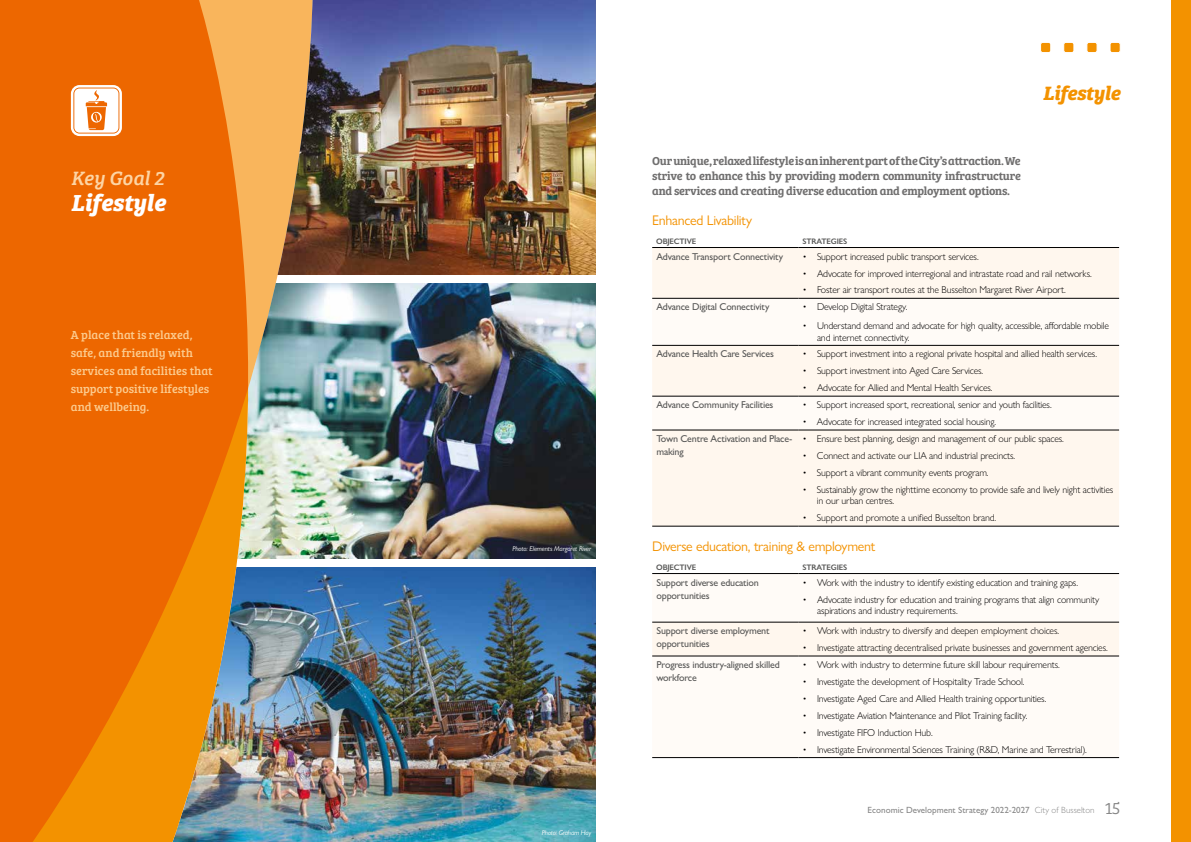
<style>
.page{position:relative;width:1191px;height:842px;background:#fff}
.page>*{position:absolute;margin:0;border:0;box-sizing:border-box;transform-origin:0 0}
.t1{font:italic 700 24px "Bree Serif";letter-spacing:-.01em;color:#fff}
.t2{font:italic 700 20px "Bree Serif";letter-spacing:-.02em;color:#f39200}
.t3{font:italic 20px "Bree Serif";letter-spacing:-.01em;color:#fdd5a5}
.t4{font:14px "Gill Sans Nova";letter-spacing:-.02em;color:#f39200}
.t5{font:12px/15px "Bree Serif Sb";letter-spacing:-.02em;color:#706f6f;text-align:justify}
.t6{font:12px/18px "Bree Serif";color:#fccb8e}
.t7{font:300 10px/11.5px "Gill Sans Nova";letter-spacing:-.02em;color:#000}
.t8{font:500 10px/13px "Gill Sans Nova";letter-spacing:-.02em;color:#575756}
.t9{font:500 9px "Gill Sans Nova";color:#878787}
.t10{font:600 8px "Gill Sans Nova";letter-spacing:-.02em;color:#575756}
.t11{font:italic 7px "Gill Sans Nova";letter-spacing:-.02em;color:#fff}
.s1{font-weight:300}
.s2{font-family:"Bree Serif Lt";font-weight:400;font-size:17px}
</style>
<div class="page">
<img style="left:329px;top:0;width:266px;height:275px">
<img style="left:329px;top:283px;width:266px;height:275px">
<img style="left:329px;top:567px;width:266px;height:275px">
<div style="left:1110px;top:42px;width:10px;height:11px;background:#f39200;border-radius:2px"></div>
<div style="left:1110px;top:42px;width:10px;height:11px;border:1px solid #fff;border-radius:2px"></div>
<div style="left:1086px;top:42px;width:11px;height:11px;background:#f39200;border-radius:2px"></div>
<div style="left:1086px;top:42px;width:11px;height:11px;border:1px solid #fff;border-radius:2px"></div>
<div style="left:1063px;top:42px;width:11px;height:11px;background:#f39200;border-radius:2px"></div>
<div style="left:1063px;top:42px;width:11px;height:11px;border:1px solid #fff;border-radius:2px"></div>
<div style="left:1040px;top:42px;width:10px;height:11px;background:#f39200;border-radius:2px"></div>
<div style="left:1040px;top:42px;width:10px;height:11px;border:1px solid #fff;border-radius:2px"></div>
<div style="left:1171px;top:0;width:20px;height:842px;background:#f39200"></div>
<div style="left:652px;top:248px;width:467px;height:278px;background:#fff7ee"></div>
<svg style="left:652px;top:299px;width:467px;height:131px"></svg>
<hr style="left:652px;top:247px;width:146px;height:1px;background:#000">
<hr style="left:798px;top:247px;width:321px;height:1px;background:#000">
<hr style="left:652px;top:298px;width:146px;height:1px;background:#000">
<hr style="left:798px;top:298px;width:321px;height:1px;background:#000">
<hr style="left:652px;top:396px;width:146px;height:1px;background:#000">
<hr style="left:798px;top:396px;width:321px;height:1px;background:#000">
<hr style="left:652px;top:430px;width:146px;height:1px;background:#000">
<hr style="left:798px;top:430px;width:321px;height:1px;background:#000">
<hr style="left:652px;top:345px;width:146px;height:1px;background:#000">
<hr style="left:798px;top:345px;width:321px;height:1px;background:#000">
<hr style="left:652px;top:526px;width:146px;height:1px;background:#000">
<hr style="left:798px;top:526px;width:321px;height:1px;background:#000">
<svg style="left:652px;top:574px;width:467px;height:48px"></svg>
<div style="left:652px;top:623px;width:467px;height:33px;background:#fff7ee"></div>
<hr style="left:652px;top:573px;width:146px;height:1px;background:#000">
<hr style="left:798px;top:573px;width:321px;height:1px;background:#000">
<hr style="left:652px;top:656px;width:146px;height:1px;background:#000">
<hr style="left:798px;top:656px;width:321px;height:1px;background:#000">
<hr style="left:652px;top:622px;width:146px;height:1px;background:#000">
<hr style="left:798px;top:622px;width:321px;height:1px;background:#000">
<hr style="left:652px;top:757px;width:146px;height:1px;background:#000">
<hr style="left:798px;top:757px;width:321px;height:1px;background:#000">
<img style="left:313px;top:0;width:16px;height:842px">
<img style="left:0;top:0;width:313px;height:842px">
<svg style="left:71px;top:85px;width:51px;height:51px"></svg>
<h2 class="t3" style="left:71px;top:163px;width:94px">Key Goal 2</h2>
<h1 class="t1" style="left:71px;top:183px;width:96px">Lifestyle</h1>
<p class="t6" style="left:71px;top:325px;width:143px">A place that is relaxed, safe, and friendly with services and facilities that support positive lifestyles and wellbeing.</p>
<p class="t11" style="left:512px;top:544px;width:80px">Photo: Elements Margaret River</p>
<p class="t11" style="left:542px;top:828px;width:51px">Photo: Graham Hay</p>
<h2 class="t2" style="left:1042px;top:77px;width:79px">Lifestyle</h2>
<p class="t5" style="left:652px;top:152px;width:370px">Our unique, relaxed lifestyle is an inherent part of the City’s attraction. We strive to enhance this by providing modern community infrastructure and services and creating diverse education and employment options.</p>
<h3 class="t4" style="left:652px;top:212px;width:101px">Enhanced Livability</h3>
<p class="t10" style="left:656px;top:236px;width:41px">OBJECTIVE</p>
<p class="t10" style="left:802px;top:236px;width:46px">STRATEGIES</p>
<p class="t8" style="left:656px;top:250px;width:128px">Advance Transport Connectivity</p>
<p class="t7" style="left:803px;top:250px;width:177px">• Support increased public transport services.</p>
<p class="t7" style="left:803px;top:267px;width:290px">• Advocate for improved interregional and intrastate road and rail networks.</p>
<p class="t7" style="left:803px;top:284px;width:264px">• Foster air transport routes at the Busselton Margaret River Airport.</p>
<p class="t8" style="left:656px;top:300px;width:114px">Advance Digital Connectivity</p>
<p class="t7" style="left:803px;top:301px;width:106px">• Develop Digital Strategy.</p>
<p class="t7" style="left:817px;top:320px;width:293px;text-indent:-14px">• Understand demand and advocate for high quality, accessible, affordable mobile and internet connectivity.</p>
<p class="t8" style="left:656px;top:347px;width:119px">Advance Health Care Services</p>
<p class="t7" style="left:803px;top:348px;width:296px">• Support investment into a regional private hospital and allied health services.</p>
<p class="t7" style="left:803px;top:365px;width:182px">• Support investment into Aged Care Services.</p>
<p class="t7" style="left:803px;top:382px;width:191px">• Advocate for Allied and Mental Health Services.</p>
<p class="t8" style="left:656px;top:398px;width:118px">Advance Community Facilities</p>
<p class="t7" style="left:803px;top:399px;width:250px">• Support increased sport, recreational, senior and youth facilities.</p>
<p class="t7" style="left:803px;top:416px;width:195px">• Advocate for increased integrated social housing.</p>
<p class="t8" style="left:656px;top:432px;width:137px">Town Centre Activation and Place&shy;making</p>
<p class="t7" style="left:803px;top:433px;width:263px">• Ensure best planning, design and management of our public spaces.</p>
<p class="t7" style="left:803px;top:450px;width:214px">• Connect and activate our LIA and industrial precincts.</p>
<p class="t7" style="left:803px;top:467px;width:187px">• Support a vibrant community events program.</p>
<p class="t7" style="left:817px;top:484px;width:298px;text-indent:-14px">• Sustainably grow the nighttime economy to provide safe and lively night activities in our urban centres.</p>
<p class="t7" style="left:803px;top:512px;width:195px">• Support and promote a unified Busselton brand.</p>
<h3 class="t4" style="left:652px;top:538px;width:225px">Diverse education, training &amp; employment</h3>
<p class="t10" style="left:656px;top:562px;width:41px">OBJECTIVE</p>
<p class="t10" style="left:802px;top:562px;width:46px">STRATEGIES</p>
<p class="t8" style="left:656px;top:576px;width:104px">Support diverse education opportunities</p>
<p class="t7" style="left:803px;top:576px;width:277px">• Work with the industry to identify existing education and training gaps.</p>
<p class="t7" style="left:817px;top:593px;width:284px;text-indent:-14px">• Advocate industry for education and training programs that align community aspirations and industry requirements.</p>
<p class="t8" style="left:656px;top:624px;width:115px">Support diverse employment opportunities</p>
<p class="t7" style="left:803px;top:625px;width:258px">• Work with industry to diversify and deepen employment choices.</p>
<p class="t7" style="left:803px;top:642px;width:306px">• Investigate attracting decentralised private businesses and government agencies.</p>
<p class="t8" style="left:656px;top:658px;width:125px">Progress industry-aligned skilled workforce</p>
<p class="t7" style="left:803px;top:659px;width:258px">• Work with industry to determine future skill labour requirements.</p>
<p class="t7" style="left:803px;top:676px;width:223px">• Investigate the development of Hospitality Trade School.</p>
<p class="t7" style="left:803px;top:693px;width:245px">• Investigate Aged Care and Allied Health training opportunities.</p>
<p class="t7" style="left:803px;top:710px;width:226px">• Investigate Aviation Maintenance and Pilot Training facility.</p>
<p class="t7" style="left:803px;top:727px;width:131px">• Investigate FIFO Induction Hub.</p>
<p class="t7" style="left:803px;top:743px;width:285px">• Investigate Environmental Sciences Training (R&amp;D, Marine and Terrestrial).</p>
<p class="t9" style="left:867px;top:804px;width:254px">Economic Development Strategy 2022-2027 <span class="s1">City of Busselton</span> <span class="s2">15</span></p>
</div>
